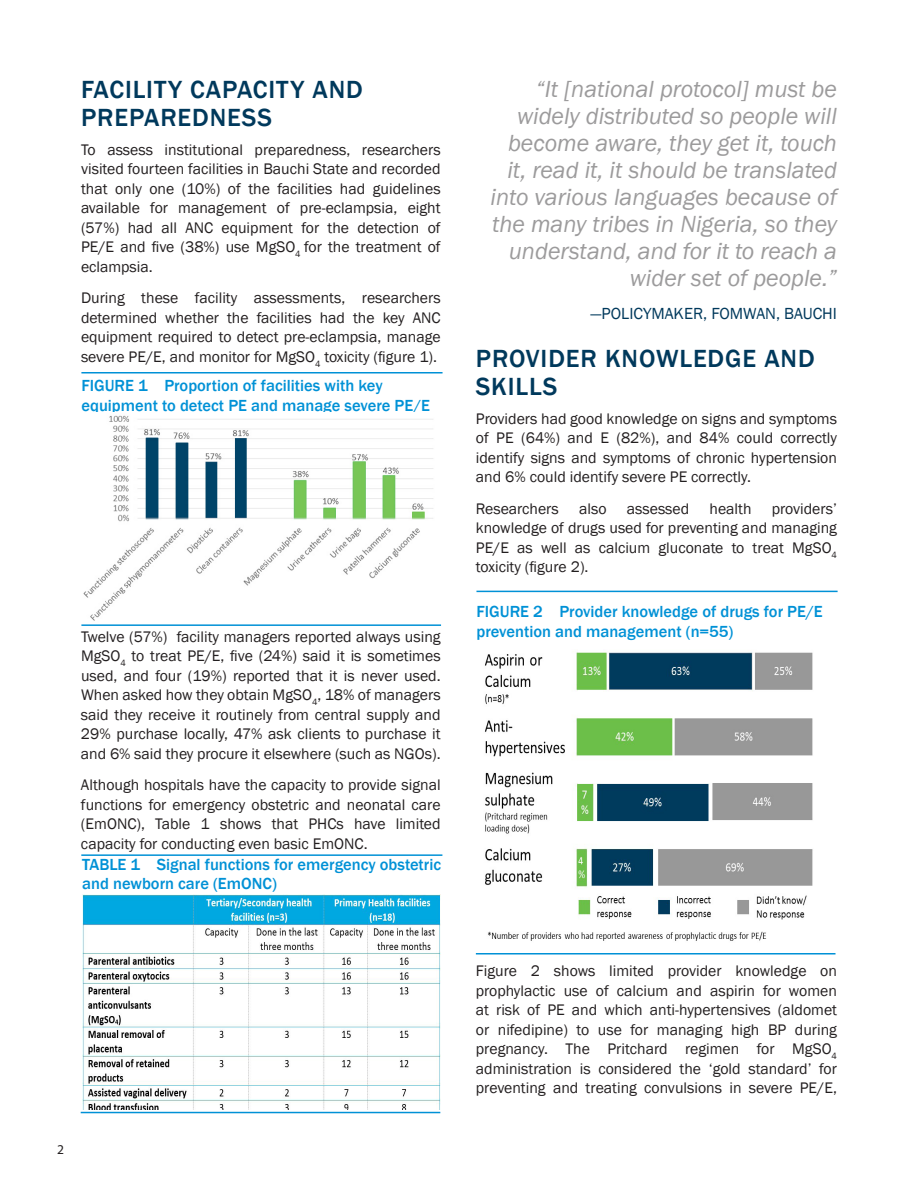
<style>
.page{position:relative;width:918px;height:1188px;background:#fff}
.page>*{position:absolute;margin:0;border:0;box-sizing:border-box;transform-origin:0 0}
.t1{font:500 25.5px/28px "Franklin Gothic";letter-spacing:.035em;color:#00395c}
.t2{font:italic 24px/27px "Franklin Gothic";color:#9c9b9c;text-align:right}
.t3{font:500 16.5px/19.8px "Franklin Gothic";color:#0091d6}
.t4{font:16.5px "Franklin Gothic";color:#00395c}
.t5{font:15.75px/19.5px "Franklin Gothic";color:#231f20;text-align:justify}
.t6{font:13.5px "Myriad Pro";color:#231f20}
</style>
<div class="page">
<hr style="left:81px;top:372px;width:362px;height:2px;background:#0091d6">
<hr style="left:81px;top:624px;width:360px;height:2px;background:#0091d6">
<img style="left:83px;top:415px;width:350px;height:206px">
<hr style="left:476px;top:591px;width:362px;height:1px;background:#0091d6">
<hr style="left:476px;top:953px;width:360px;height:2px;background:#0091d6">
<img style="left:485px;top:652px;width:328px;height:289px">
<hr style="left:81px;top:854px;width:361px;height:2px;background:#0091d6">
<hr style="left:81px;top:1112px;width:359px;height:1px;background:#0091d6">
<img style="left:83px;top:894px;width:357px;height:216px">
<h1 class="t1" style="left:81px;top:76px;width:283px">FACILITY CAPACITY AND<br>PREPAREDNESS</h1>
<p class="t5" style="left:81px;top:140px;width:361px">To assess institutional preparedness, researchers visited fourteen facilities in Bauchi State and recorded that only one (10%) of the facilities had guidelines available for management of pre-eclampsia, eight (57%) had all ANC equipment for the detection of PE/E and five (38%) use MgSO<sub>4</sub> for the treatment of eclampsia.</p>
<p class="t5" style="left:81px;top:288px;width:361px">During these facility assessments, researchers determined whether the facilities had the key ANC equipment required to detect pre-eclampsia, manage severe PE/E, and monitor for MgSO<sub>4</sub> toxicity (figure 1).</p>
<p class="t3" style="left:81px;top:376px;width:350px">FIGURE 1 Proportion of facilities with key equipment to detect PE and manage severe PE/E</p>
<p class="t5" style="left:81px;top:627px;width:361px">Twelve (57%) facility managers reported always using MgSO<sub>4</sub> to treat PE/E, five (24%) said it is sometimes used, and four (19%) reported that it is never used.<br>When asked how they obtain MgSO<sub>4</sub>, 18% of managers said they receive it routinely from central supply and 29% purchase locally, 47% ask clients to purchase it and 6% said they procure it elsewhere (such as NGOs).</p>
<p class="t5" style="left:81px;top:776px;width:361px">Although hospitals have the capacity to provide signal functions for emergency obstetric and neonatal care (EmONC), Table 1 shows that PHCs have limited capacity for conducting even basic EmONC.</p>
<p class="t3" style="left:82px;top:854px;width:360px">TABLE 1 Signal functions for emergency obstetric and newborn care (EmONC)</p>
<p class="t6" style="left:57px;top:1141px;width:8px">2</p>
<p class="t2" style="left:491px;top:76px;width:348px">“It [national protocol] must be widely distributed so people will become aware, they get it, touch it, read it, it should be translated into various languages because of the many tribes in Nigeria, so they understand, and for it to reach a wider set of people.”</p>
<p class="t4" style="left:591px;top:303px;width:248px">—POLICYMAKER, FOMWAN, BAUCHI</p>
<h1 class="t1" style="left:476px;top:345px;width:340px">PROVIDER KNOWLEDGE AND<br>SKILLS</h1>
<p class="t5" style="left:476px;top:409px;width:363px">Providers had good knowledge on signs and symptoms of PE (64%) and E (82%), and 84% could correctly identify signs and symptoms of chronic hypertension and 6% could identify severe PE correctly.</p>
<p class="t5" style="left:476px;top:499px;width:84px">Researchers</p>
<p class="t5" style="left:579px;top:499px;width:29px">also</p>
<p class="t5" style="left:627px;top:499px;width:64px">assessed</p>
<p class="t5" style="left:710px;top:499px;width:44px">health</p>
<p class="t5" style="left:476px;top:499px;width:363px;text-indent:296px">providers’ knowledge of drugs used for preventing and managing PE/E as well as calcium gluconate to treat MgSO<sub>4 </sub>toxicity (figure 2).</p>
<p class="t3" style="left:476px;top:602px;width:348px">FIGURE 2 Provider knowledge of drugs for PE/E prevention and management (n=55)</p>
<p class="t5" style="left:476px;top:962px;width:363px">Figure 2 shows limited provider knowledge on prophylactic use of calcium and aspirin for women at risk of PE and which anti-hypertensives (aldomet or nifedipine) to use for managing high BP during pregnancy. The Pritchard regimen for MgSO<sub>4 </sub>administration is considered the ‘gold standard’ for preventing and treating convulsions in severe PE/E,</p>
</div>
